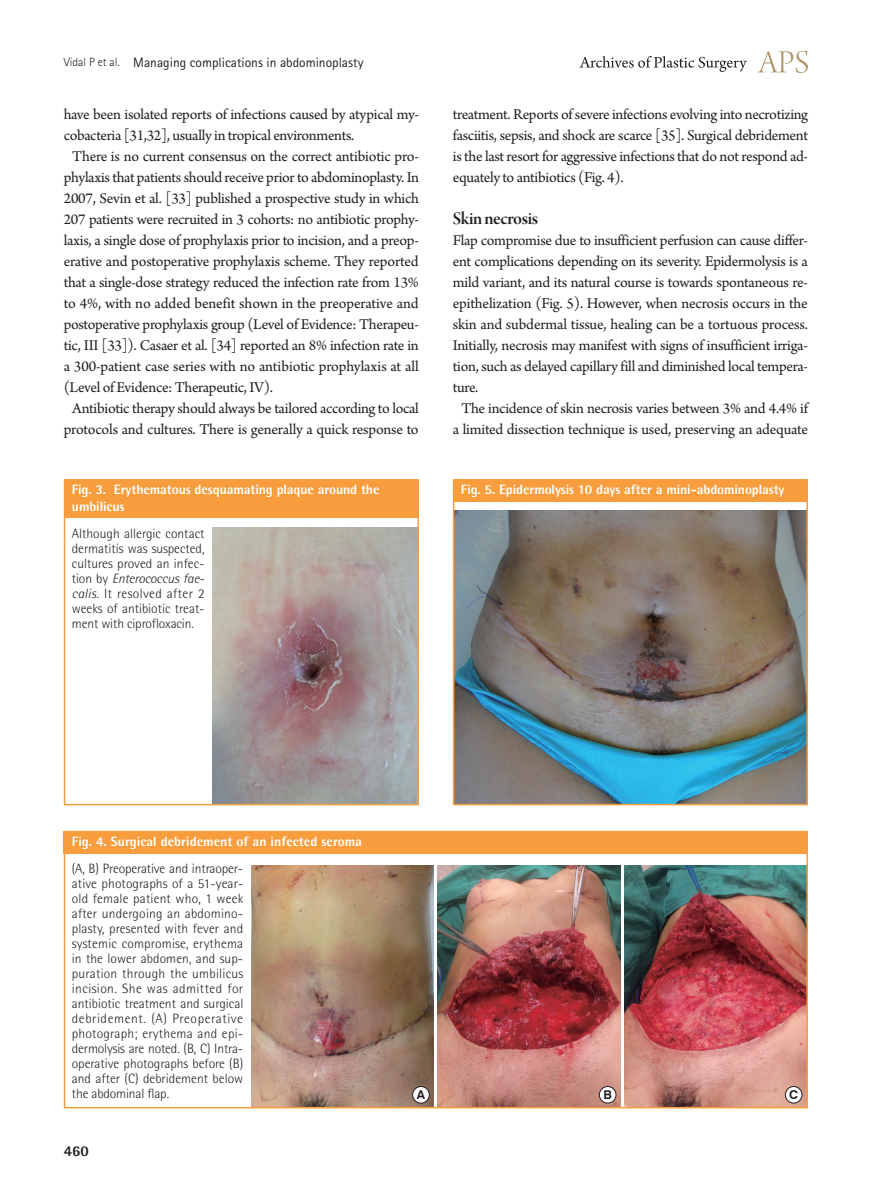
<style>
.page{position:relative;width:893px;height:1191px;background:#fff}
.page>*{position:absolute;margin:0;border:0;box-sizing:border-box;transform-origin:0 0}
.중제목{font:18.75px "Arno Pro Smbd Display";letter-spacing:-.02em;color:#231f20}
.본문{font:15.75px/21px "Arno Pro";letter-spacing:-.02em;color:#231f20;text-align:justify}
.본문_0{font:15.75px/21px "Arno Pro";letter-spacing:-.02em;color:#231f20;text-align:justify}
.t1{font:800 15px "Rotis Semi Sans Std";color:#231f20}
.그림설명{font:300 13.5px/15px "Rotis Semi Sans Std";color:#231f20;text-align:justify}
.표그림제목{font:800 13.5px/16.2px "Rotis Semi Sans Std";letter-spacing:-.01em;color:#fff}
.t2{font:13.5px "Rotis Sans Serif Std";color:#231f20}
.t3{font:700 12.15px "Swiss 721 BT";color:#231f20}
.s1{font-weight:300;font-size:12px}
.s2{font-style:italic}
</style>
<div class="page">
<svg style="left:757px;top:51px;width:51px;height:22px"></svg>
<svg style="left:579px;top:56px;width:168px;height:16px"></svg>
<img style="left:213px;top:528px;width:203px;height:274px">
<div style="left:64px;top:480px;width:354px;height:38px;background:#f89d3d"></div>
<div style="left:64px;top:480px;width:355px;height:325px;border:2px solid #f89d3d"></div>
<img style="left:456px;top:510px;width:349px;height:292px">
<div style="left:453px;top:480px;width:354px;height:22px;background:#f89d3d"></div>
<div style="left:453px;top:480px;width:355px;height:325px;border:2px solid #f89d3d"></div>
<img style="left:251px;top:865px;width:183px;height:240px">
<img style="left:438px;top:865px;width:182px;height:240px">
<img style="left:625px;top:865px;width:180px;height:240px">
<div style="left:413px;top:1086px;width:16px;height:17px;background:#fff;border-radius:50%"></div>
<div style="left:412px;top:1086px;width:17px;height:17px;border:1px solid #231f20;border-radius:50%"></div>
<div style="left:785px;top:1086px;width:17px;height:17px;background:#fff;border-radius:50%"></div>
<div style="left:785px;top:1086px;width:17px;height:17px;border:1px solid #231f20;border-radius:50%"></div>
<div style="left:599px;top:1086px;width:17px;height:17px;background:#fff;border-radius:50%"></div>
<div style="left:599px;top:1086px;width:17px;height:17px;border:1px solid #231f20;border-radius:50%"></div>
<div style="left:64px;top:831px;width:744px;height:22px;background:#f89d3d"></div>
<p class="t2" style="left:64px;top:54px;width:301px"><span class="s1">Vidal P et al.</span> Managing complications in abdominoplasty</p>
<p class="본문" style="left:64px;top:105px;width:357px">have been isolated reports of infections caused by atypical my&shy;cobacteria [31,32], usually in tropical environments.</p>
<p class="본문" style="left:64px;top:147px;width:357px;text-indent:9px">There is no current consensus on the correct antibiotic pro&shy;phylaxis that patients should receive prior to abdominoplasty. In 2007, Sevin et al. [33] published a prospective study in which 207 patients were recruited in 3 cohorts: no antibiotic prophy&shy;laxis, a single dose of prophylaxis prior to incision, and a preop&shy;erative and postoperative prophylaxis scheme. They reported that a single-dose strategy reduced the infection rate from 13% to 4%, with no added benefit shown in the preoperative and postoperative prophylaxis group (Level of Evidence: Therapeu&shy;tic, III [33]). Casaer et al. [34] reported an 8% infection rate in a 300-patient case series with no antibiotic prophylaxis at all (Level of Evidence: Therapeutic, IV).</p>
<p class="본문" style="left:64px;top:399px;width:357px;text-align:center">Antibiotic therapy should always be tailored according to local protocols and cultures. There is generally a quick response to</p>
<p class="본문" style="left:453px;top:105px;width:357px">treatment. Reports of severe infections evolving into necrotizing fasciitis, sepsis, and shock are scarce [35]. Surgical debridement is the last resort for aggressive infections that do not respond ad&shy;equately to antibiotics (Fig. 4).</p>
<p class="중제목" style="left:453px;top:208px;width:87px">Skin necrosis</p>
<p class="본문_0" style="left:453px;top:231px;width:357px">Flap compromise due to insufficient perfusion can cause differ&shy;ent complications depending on its severity. Epidermolysis is a mild variant, and its natural course is towards spontaneous re&shy;epithelization (Fig. 5). However, when necrosis occurs in the skin and subdermal tissue, healing can be a tortuous process.<br>Initially, necrosis may manifest with signs of insufficient irriga&shy;tion, such as delayed capillary fill and diminished local tempera&shy;ture.</p>
<p class="본문" style="left:453px;top:399px;width:357px;text-align:center">The incidence of skin necrosis varies between 3% and 4.4% if a limited dissection technique is used, preserving an adequate</p>
<p class="표그림제목" style="left:72px;top:481px;width:309px">Fig. 3. Erythematous desquamating plaque around the umbilicus</p>
<p class="표그림제목" style="left:461px;top:481px;width:325px">Fig. 5. Epidermolysis 10 days after a mini-abdominoplasty</p>
<p class="그림설명" style="left:72px;top:525px;width:134px">Although allergic contact dermatitis was suspected, cultures proved an infec&shy;tion by <span class="s2">Enterococcus fae&shy;calis</span>. It resolved after 2 weeks of antibiotic treat&shy;ment with ciprofloxacin.</p>
<p class="표그림제목" style="left:72px;top:832px;width:292px">Fig. 4. Surgical debridement of an infected seroma</p>
<p class="그림설명" style="left:72px;top:860px;width:173px">(A, B) Preoperative and intraoper&shy;ative photographs of a 51-year&shy;old female patient who, 1 week after undergoing an abdomino&shy;plasty, presented with fever and systemic compromise, erythema in the lower abdomen, and sup&shy;puration through the umbilicus incision. She was admitted for antibiotic treatment and surgical debridement. (A) Preoperative photograph; erythema and epi&shy;dermolysis are noted. (B, C) Intra&shy;operative photographs before (B) and after (C) debridement below the abdominal flap.</p>
<p class="t1" style="left:64px;top:1141px;width:27px">460</p>
<p class="t3" style="left:417px;top:1087px;width:10px">A</p>
<p class="t3" style="left:603px;top:1087px;width:10px">B</p>
<p class="t3" style="left:789px;top:1087px;width:10px">C</p>
</div>
